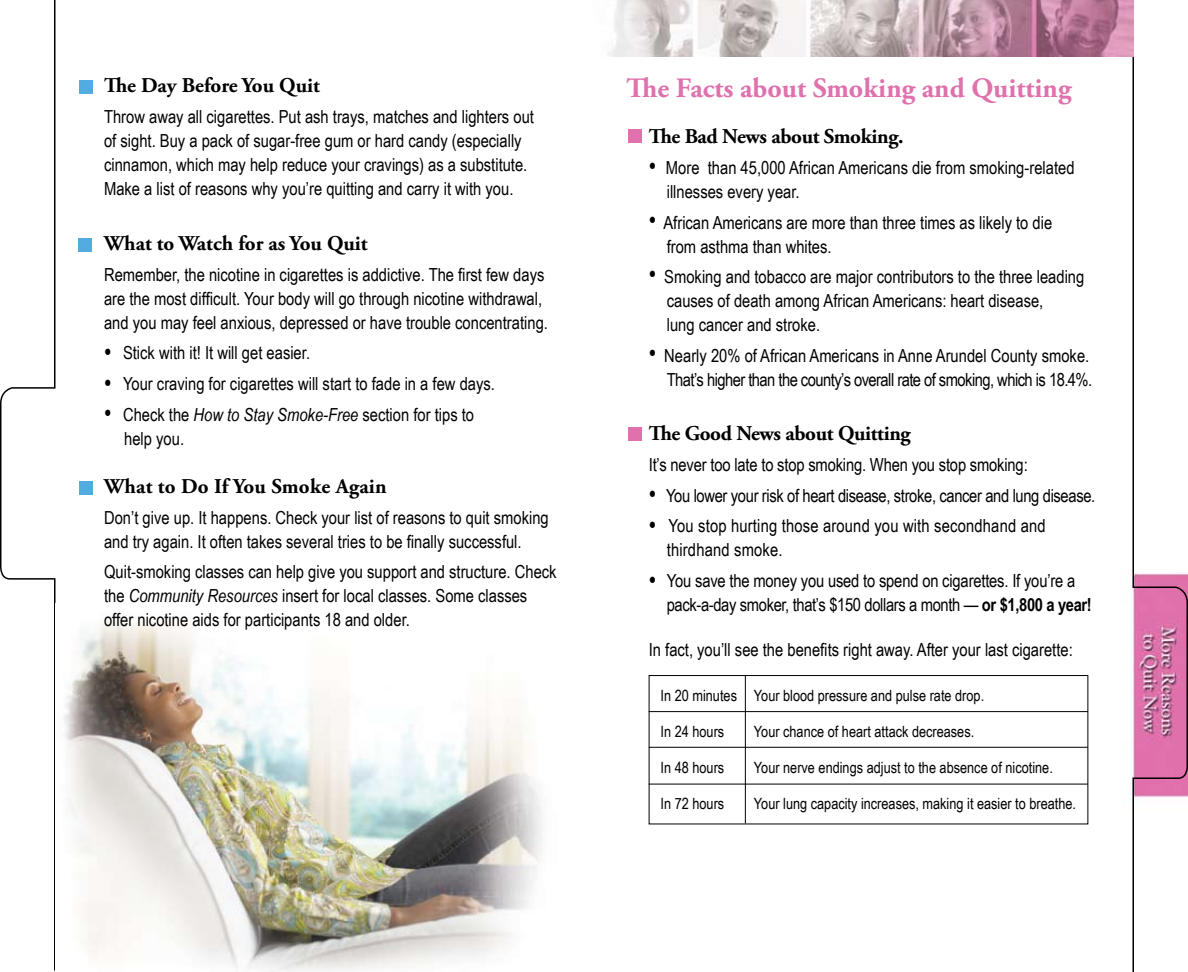
<style>
.page{position:relative;width:1188px;height:972px;background:#fff}
.page>*{position:absolute;margin:0;border:0;box-sizing:border-box;transform-origin:0 0}
.t1{font:700 28.05px "Adobe Garamond Pro";color:#df71ac}
.t2{font:700 21px "Adobe Garamond Pro";letter-spacing:-.01em;color:#000}
.t3{font:700 21px "Adobe Garamond Pro";letter-spacing:.01em;color:#000}
.t4{font:18px/24px "Arial Narrow";color:#000}
.t5{font:18px "Arial Narrow";letter-spacing:-.02em;color:#000}
.t6{font:15.6px "Arial Narrow";color:#000}
.s1{font-size:25.5px}
.s2{font-style:italic}
.s3{font-weight:700}
</style>
<div class="page">
<svg style="left:1132px;top:57px;width:56px;height:915px"></svg>
<svg style="left:0;top:0;width:56px;height:971px"></svg>
<div style="left:628px;top:427px;width:14px;height:14px;background:#df71ac"></div>
<div style="left:628px;top:129px;width:14px;height:14px;background:#df71ac"></div>
<img style="left:608px;top:0;width:526px;height:57px">
<div style="left:649px;top:675px;width:439px;height:149px;border:1px solid #000"></div>
<hr style="left:649px;top:711px;width:439px;height:1px;background:#000">
<hr style="left:649px;top:747px;width:439px;height:1px;background:#000">
<hr style="left:649px;top:784px;width:439px;height:1px;background:#000">
<hr style="left:745px;top:675px;width:1px;height:148px;background:#000">
<img style="left:55px;top:603px;width:487px;height:369px">
<div style="left:79px;top:80px;width:14px;height:13px;background:#53ace0"></div>
<div style="left:78px;top:238px;width:14px;height:13px;background:#53ace0"></div>
<div style="left:79px;top:481px;width:13px;height:14px;background:#53ace0"></div>
<p class="t2" style="left:104px;top:73px;width:217px">The Day Before You Quit</p>
<p class="t4" style="left:104px;top:104px;width:431px">Throw away all cigarettes. Put ash trays, matches and lighters out of sight. Buy a pack of sugar-free gum or hard candy (especially cinnamon, which may help reduce your cravings) as a substitute.<br>Make a list of reasons why you’re quitting and carry it with you.</p>
<p class="t2" style="left:104px;top:231px;width:265px">What to Watch for as You Quit</p>
<p class="t4" style="left:104px;top:262px;width:445px">Remember, the nicotine in cigarettes is addictive. The first few days are the most difficult. Your body will go through nicotine withdrawal, and you may feel anxious, depressed or have trouble concentrating.</p>
<p class="t4" style="left:104px;top:340px;width:208px"><span class="s1">•</span> Stick with it! It will get easier.</p>
<p class="t4" style="left:104px;top:371px;width:392px"><span class="s1">•</span> Your craving for cigarettes will start to fade in a few days.</p>
<p class="t4" style="left:124px;top:402px;width:351px;text-indent:-20px"><span class="s1">•</span> Check the <span class="s2">How to Stay Smoke-Free</span> section for tips to help you.</p>
<p class="t3" style="left:104px;top:474px;width:284px">What to Do If You Smoke Again</p>
<p class="t4" style="left:104px;top:505px;width:446px">Don’t give up. It happens. Check your list of reasons to quit smoking and try again. It often takes several tries to be finally successful.</p>
<p class="t4" style="left:104px;top:559px;width:454px">Quit-smoking classes can help give you support and structure. Check the <span class="s2">Community Resources</span> insert for local classes. Some classes offer nicotine aids for participants 18 and older.</p>
<h1 class="t1" style="left:626px;top:72px;width:446px">The Facts about Smoking and Quitting</h1>
<p class="t2" style="left:649px;top:124px;width:256px">The Bad News about Smoking.</p>
<p class="t4" style="left:667px;top:155px;width:409px;text-indent:-18px"><span class="s1">•</span> More than 45,000 African Americans die from smoking-related illnesses every year.</p>
<p class="t4" style="left:667px;top:210px;width:387px;text-indent:-18px"><span class="s1">•</span> African Americans are more than three times as likely to die from asthma than whites.</p>
<p class="t4" style="left:667px;top:264px;width:419px;text-indent:-18px"><span class="s1">•</span> Smoking and tobacco are major contributors to the three leading causes of death among African Americans: heart disease,<br>lung cancer and stroke.</p>
<p class="t4" style="left:649px;top:343px;width:445px;text-align:right"><span class="s1">•</span> Nearly 20% of African Americans in Anne Arundel County smoke.<br>That’s higher than the county’s overall rate of smoking, which is 18.4%.</p>
<p class="t2" style="left:649px;top:421px;width:263px">The Good News about Quitting</p>
<p class="t4" style="left:649px;top:452px;width:381px">It’s never too late to stop smoking. When you stop smoking:</p>
<p class="t5" style="left:649px;top:482px;width:448px"><span class="s1">•</span> You lower your risk of heart disease, stroke, cancer and lung disease.</p>
<p class="t4" style="left:667px;top:513px;width:381px;text-indent:-18px"><span class="s1">•</span> You stop hurting those around you with secondhand and thirdhand smoke.</p>
<p class="t4" style="left:667px;top:568px;width:427px;text-indent:-18px"><span class="s1">•</span> You save the money you used to spend on cigarettes. If you’re a pack-a-day smoker, that’s $150 dollars a month — <span class="s3">or $1,800 a year!</span></p>
<p class="t4" style="left:649px;top:637px;width:425px">In fact, you’ll see the benefits right away. After your last cigarette:</p>
<p class="t6" style="left:754px;top:684px;width:232px">Your blood pressure and pulse rate drop.</p>
<p class="t6" style="left:754px;top:720px;width:222px">Your chance of heart attack decreases.</p>
<p class="t6" style="left:754px;top:756px;width:300px">Your nerve endings adjust to the absence of nicotine.</p>
<p class="t6" style="left:754px;top:792px;width:324px">Your lung capacity increases, making it easier to breathe.</p>
<p class="t6" style="left:661px;top:684px;width:78px">In 20 minutes</p>
<p class="t6" style="left:661px;top:720px;width:65px">In 24 hours</p>
<p class="t6" style="left:661px;top:756px;width:65px">In 48 hours</p>
<p class="t6" style="left:661px;top:792px;width:65px">In 72 hours</p>
</div>
